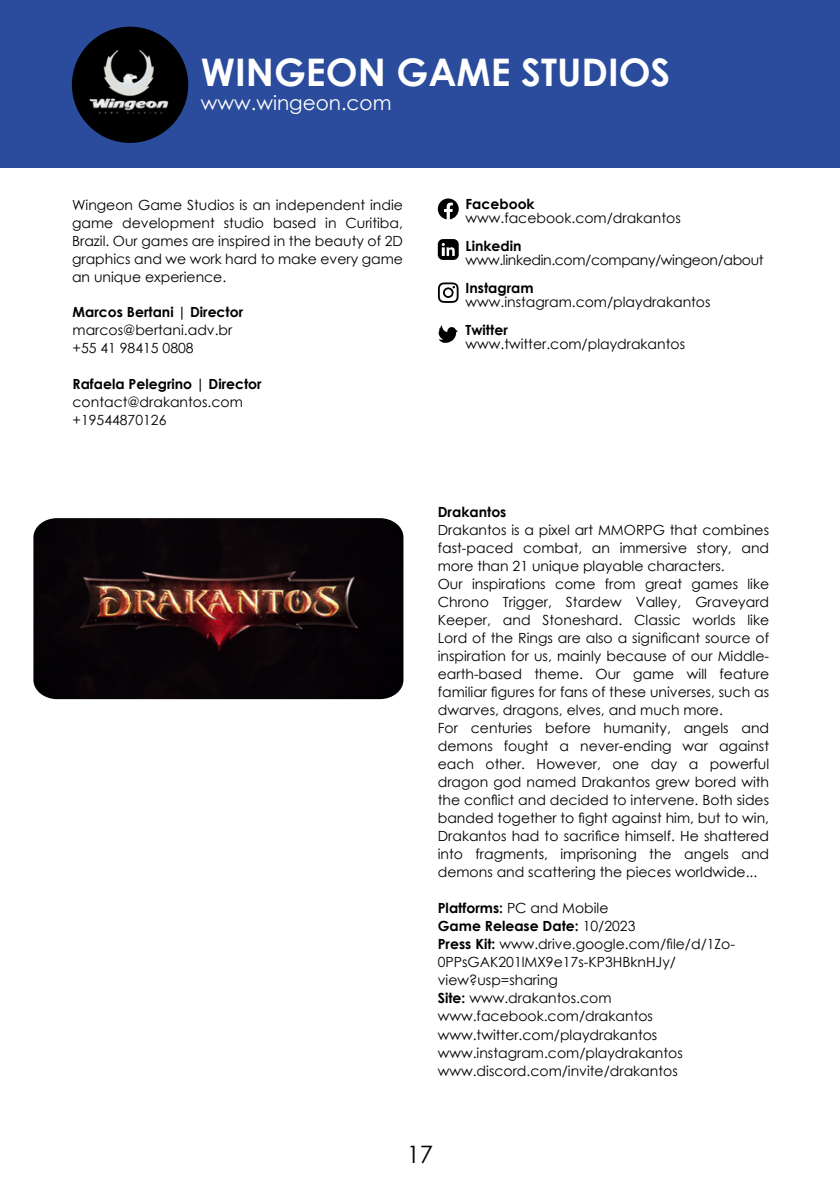
<style>
.page{position:relative;width:840px;height:1191px;background:#fff}
.page>*{position:absolute;margin:0;border:0;box-sizing:border-box;transform-origin:0 0}
.t1{font:700 38px "Century Gothic";color:#fff}
.t2{font:24px "Century Gothic";color:#000}
.t3{font:20px "Century Gothic";color:#fff}
.t4{font:14px/18px "Century Gothic";color:#000}
.t5{font:700 14px "Century Gothic";color:#000}
.t6{font:14px "Century Gothic";letter-spacing:-.025em;color:#000}
.s1{font-weight:700}
</style>
<div class="page">
<div style="left:0;top:0;width:839px;height:167px;background:#2b4c9c"></div>
<div style="left:72px;top:27px;width:116px;height:116px;background:#000;border-radius:50%"></div>
<img style="left:87px;top:39px;width:83px;height:75px">
<svg style="left:437px;top:239px;width:21px;height:21px"></svg>
<svg style="left:437px;top:198px;width:21px;height:21px"></svg>
<svg style="left:437px;top:282px;width:21px;height:21px"></svg>
<svg style="left:438px;top:325px;width:19px;height:18px"></svg>
<img style="left:33px;top:518px;width:370px;height:181px">
<h1 class="t1" style="left:201px;top:43px;width:470px">WINGEON GAME STUDIOS</h1>
<h3 class="t3" style="left:201px;top:88px;width:192px">www.wingeon.com</h3>
<p class="t4" style="left:72px;top:196px;width:332px;text-align:justify">Wingeon Game Studios is an independent indie game development studio based in Curitiba, Brazil. Our games are inspired in the beauty of 2D graphics and we work hard to make every game an unique experience.</p>
<p class="t5" style="left:72px;top:301px;width:172px">Marcos Bertani | Director</p>
<p class="t4" style="left:72px;top:320px;width:161px">marcos@bertani.adv.br +55 41 98415 0808</p>
<p class="t5" style="left:72px;top:373px;width:191px">Rafaela Pelegrino | Director</p>
<p class="t4" style="left:72px;top:392px;width:172px">contact@drakantos.com +19544870126</p>
<p class="t5" style="left:465px;top:193px;width:71px">Facebook</p>
<p class="t4" style="left:465px;top:209px;width:217px">www.facebook.com/drakantos</p>
<p class="t5" style="left:465px;top:235px;width:58px">Linkedin</p>
<p class="t6" style="left:465px;top:250px;width:299px">www.linkedin.com/company/wingeon/about</p>
<p class="t5" style="left:465px;top:277px;width:70px">Instagram</p>
<p class="t4" style="left:465px;top:293px;width:246px">www.instagram.com/playdrakantos</p>
<p class="t5" style="left:465px;top:319px;width:44px">Twitter</p>
<p class="t4" style="left:465px;top:335px;width:221px">www.twitter.com/playdrakantos</p>
<p class="t5" style="left:437px;top:501px;width:70px">Drakantos</p>
<p class="t4" style="left:437px;top:521px;width:333px">Drakantos is a pixel art MMORPG that combines fast-paced combat, an immersive story, and more than 21 unique playable characters.<br>Our inspirations come from great games like Chrono Trigger, Stardew Valley, Graveyard Keeper, and Stoneshard. Classic worlds like Lord of the Rings are also a significant source of inspiration for us, mainly because of our Middle&shy;earth-based theme. Our game will feature familiar figures for fans of these universes, such as dwarves, dragons, elves, and much more.<br>For centuries before humanity, angels and demons fought a never-ending war against each other. However, one day a powerful dragon god named Drakantos grew bored with the conflict and decided to intervene. Both sides banded together to fight against him, but to win, Drakantos had to sacrifice himself. He shattered into fragments, imprisoning the angels and demons and scattering the pieces worldwide...</p>
<p class="t4" style="left:437px;top:899px;width:298px"><span class="s1">Platforms:</span> PC and Mobile<br><span class="s1">Game Release Date:</span> 10/2023<br><span class="s1">Press Kit:</span> www.drive.google.com/file/d/1Zo-<br>0PPsGAK201lMX9e17s-KP3HBknHJy/ view?usp=sharing<br><span class="s1">Site:</span> www.drakantos.com www.facebook.com/drakantos www.twitter.com/playdrakantos www.instagram.com/playdrakantos www.discord.com/invite/drakantos</p>
<h2 class="t2" style="left:406px;top:1137px;width:28px">17</h2>
</div>
